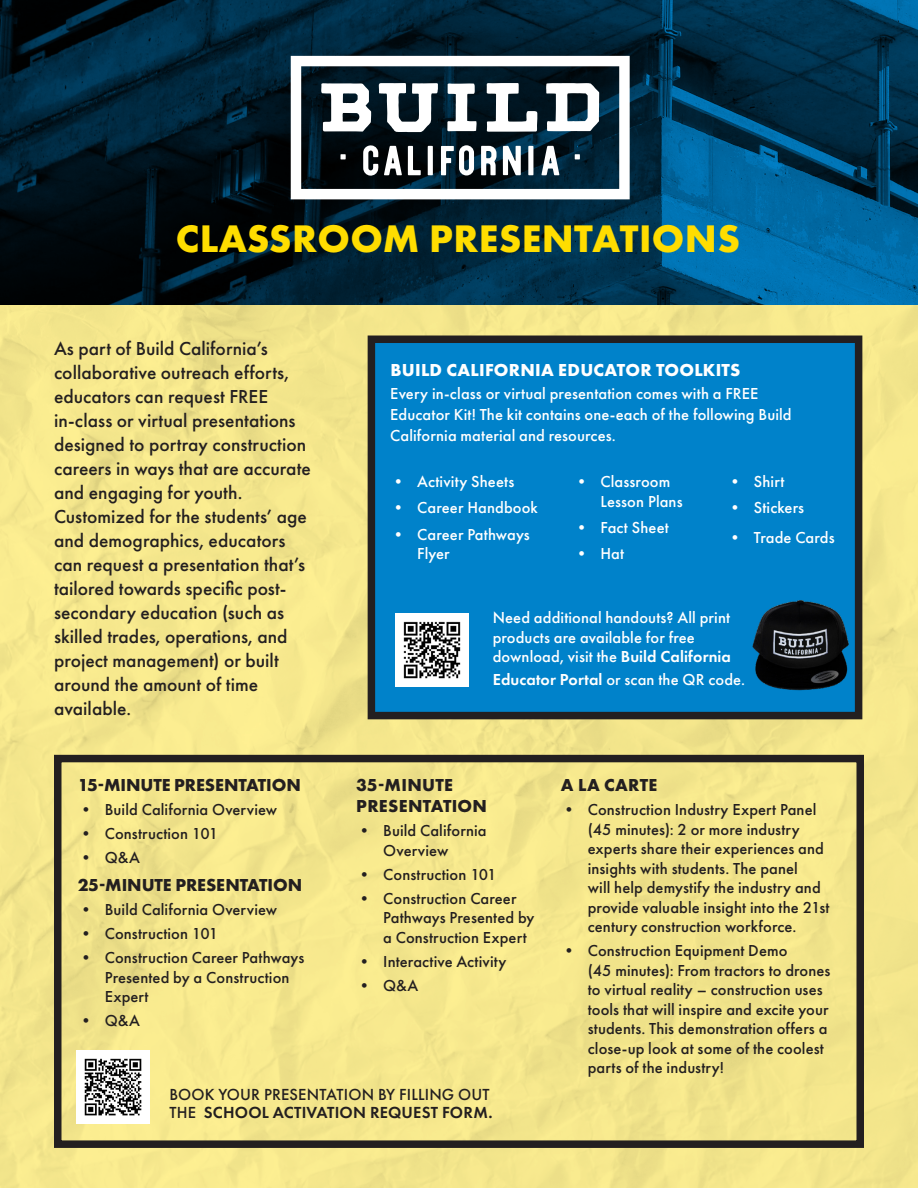
<style>
.page{position:relative;width:918px;height:1188px;background:#fff}
.page>*{position:absolute;margin:0;border:0;box-sizing:border-box;transform-origin:0 0}
.t1{font:700 39.9px "Futura PT";letter-spacing:.01em;color:#fd0}
.t2{font:500 19.5px/24px "Futura PT";color:#231f20}
.t3{font:700 18px/21px "Futura PT";color:#231f20}
.t4{font:700 18px "Futura PT";letter-spacing:.01em;color:#fff}
.t5{font:500 16.65px/18.5px "Futura PT";letter-spacing:.01em;color:#231f20}
.t6{font:500 16.5px/19.5px "Futura PT";letter-spacing:.005em;color:#231f20}
.t7{font:500 16.5px/19.5px "Futura PT";letter-spacing:.005em;color:#fff}
.s1{font-weight:600}
</style>
<div class="page">
<div style="left:0;top:269px;width:918px;height:919px;background:#f5e78c"></div>
<svg style="left:0;top:0;width:918px;height:305px;background:#002d46"></svg>
<div style="left:371px;top:339px;width:488px;height:377px;background:#0082ca"></div>
<div style="left:368px;top:336px;width:494px;height:383px;border:8px solid #231f20"></div>
<div style="left:77px;top:1051px;width:73px;height:73px;background:#fff"></div>
<img style="left:84px;top:1058px;width:58px;height:58px">
<div style="left:396px;top:614px;width:73px;height:73px;background:#fff"></div>
<img style="left:403px;top:621px;width:58px;height:58px">
<div style="left:54px;top:755px;width:810px;height:393px;border:8px solid #231f20"></div>
<svg style="left:291px;top:56px;width:339px;height:143px"></svg>
<img style="left:752px;top:587px;width:110px;height:118px">
<p class="t1" style="left:176px;top:213px;width:566px">CLASSROOM PRESENTATIONS</p>
<p class="t2" style="left:54px;top:337px;width:259px">As part of Build California’s collaborative outreach efforts, educators can request FREE in-class or virtual presentations designed to portray construction careers in ways that are accurate and engaging for youth.<br>Customized for the students’ age and demographics, educators can request a presentation that’s tailored towards specific post&shy;secondary education (such as skilled trades, operations, and project management) or built around the amount of time available.</p>
<p class="t3" style="left:78px;top:774px;width:225px">15-MINUTE PRESENTATION</p>
<p class="t6" style="left:78px;top:800px;width:201px">• Build California Overview</p>
<p class="t6" style="left:78px;top:824px;width:142px">• Construction 101</p>
<p class="t6" style="left:78px;top:848px;width:64px">• Q&amp;A</p>
<p class="t3" style="left:78px;top:874px;width:226px">25-MINUTE PRESENTATION</p>
<p class="t6" style="left:78px;top:900px;width:201px">• Build California Overview</p>
<p class="t6" style="left:78px;top:924px;width:142px">• Construction 101</p>
<p class="t6" style="left:105px;top:948px;width:201px;text-indent:-27px">• Construction Career Pathways<br>Presented by a Construction<br>Expert</p>
<p class="t6" style="left:78px;top:1011px;width:64px">• Q&amp;A</p>
<p class="t4" style="left:390px;top:358px;width:352px">BUILD CALIFORNIA EDUCATOR TOOLKITS</p>
<p class="t7" style="left:390px;top:383px;width:403px;line-height:21px">Every in-class or virtual presentation comes with a FREE<br>Educator Kit! The kit contains one-each of the following Build<br>California material and resources.</p>
<p class="t7" style="left:600px;top:472px;width:84px;text-indent:-27px">• Classroom<br>Lesson Plans</p>
<p class="t7" style="left:573px;top:518px;width:97px">• Fact Sheet</p>
<p class="t7" style="left:573px;top:544px;width:52px">• Hat</p>
<p class="t7" style="left:390px;top:472px;width:125px">• Activity Sheets</p>
<p class="t7" style="left:390px;top:498px;width:149px">• Career Handbook</p>
<p class="t7" style="left:417px;top:524px;width:114px;text-indent:-27px">• Career Pathways<br>Flyer</p>
<p class="t7" style="left:727px;top:472px;width:59px">• Shirt</p>
<p class="t7" style="left:727px;top:498px;width:79px">• Stickers</p>
<p class="t7" style="left:727px;top:527px;width:109px">• Trade Cards</p>
<p class="t7" style="left:493px;top:608px;width:240px">Need additional handouts? All print products are available for free download, visit the <span class="s1">Build California</span></p>
<p class="t7" style="left:493px;top:670px;width:254px"><span class="s1">Educator Portal</span> or scan the QR code.</p>
<p class="t3" style="left:356px;top:774px;width:132px">35-MINUTE<br>PRESENTATION</p>
<p class="t6" style="left:383px;top:821px;width:105px;text-indent:-27px">• Build California<br>Overview</p>
<p class="t6" style="left:356px;top:864px;width:142px">• Construction 101</p>
<p class="t6" style="left:383px;top:889px;width:153px;text-indent:-27px">• Construction Career<br>Pathways Presented by a Construction Expert</p>
<p class="t6" style="left:356px;top:952px;width:152px">• Interactive Activity</p>
<p class="t6" style="left:356px;top:976px;width:64px">• Q&amp;A</p>
<p class="t3" style="left:561px;top:774px;width:98px">A LA CARTE</p>
<p class="t6" style="left:588px;top:800px;width:243px;text-indent:-27px">• Construction Industry Expert Panel (45 minutes): 2 or more industry experts share their experiences and insights with students. The panel<br>will help demystify the industry and provide valuable insight into the 21st century construction workforce.</p>
<p class="t6" style="left:588px;top:941px;width:244px;text-indent:-27px">• Construction Equipment Demo<br>(45 minutes): From tractors to drones to virtual reality – construction uses tools that will inspire and excite your students. This demonstration offers a close-up look at some of the coolest parts of the industry!</p>
<p class="t5" style="left:169px;top:1085px;width:325px">BOOK YOUR PRESENTATION BY FILLING OUT<br>THE <span class="s1">SCHOOL ACTIVATION REQUEST FORM.</span></p>
</div>
